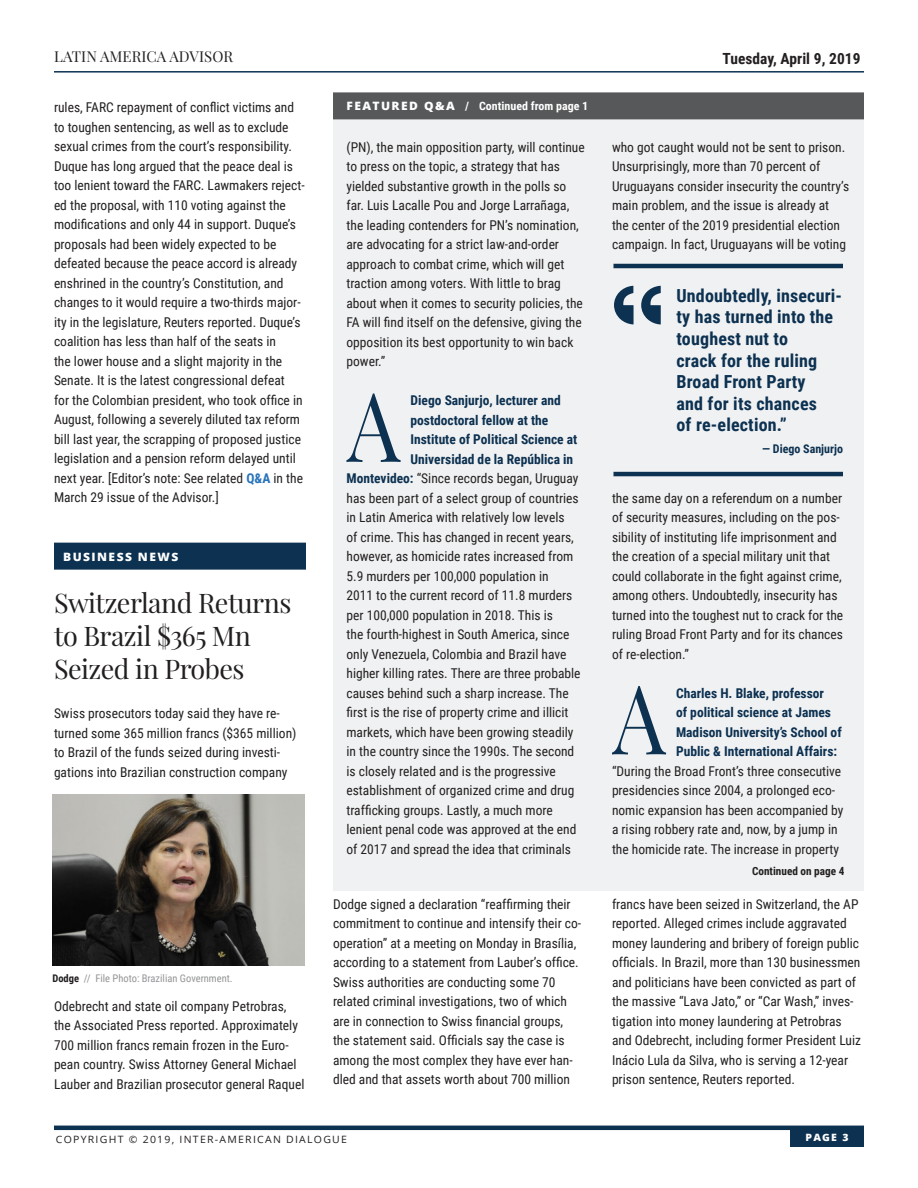
<style>
.page{position:relative;width:918px;height:1188px;background:#fff}
.page>*{position:absolute;margin:0;border:0;box-sizing:border-box;transform-origin:0 0}
.Answer_Text_-_Drop_C{font:96.15px "Playfair Display";color:#0c3151;scale:.88 1}
.Subhead_18pt{font:27px/33px "Playfair Display";letter-spacing:-.02em;color:#231f20}
.New_-_Block_Quote_Te{font:700 18px/21.6px "Roboto Condensed";letter-spacing:.01em;color:#0c3151}
.t1{font:700 15.3px "Roboto Condensed";letter-spacing:.005em;color:#231f20}
.t2{font:15px "Playfair Display";letter-spacing:.005em;color:#231f20}
.Answer_Text_-_Drop_C-2{font:13.5px/19.5px "Roboto Condensed";color:#231f20}
.Main_Body_Text{font:13.5px/19.5px "Roboto Condensed";color:#231f20}
.Subhead_18pt-2{font:13.5px/19.5px "Roboto Condensed";color:#231f20}
.Answer_Text_-_Drop_C-3{font:700 13.5px "Roboto Condensed";color:#0c3151}
.Quote_-_Name{font:700 12px "Roboto Condensed";color:#0c3151}
.Sections_With_Dark_G{font:700 11.55px "Roboto Condensed";color:#fff;scale:1.04 1}
.Sections_-_with_Blue{font:800 11.55px "Open Sans";letter-spacing:.12em;color:#fff;scale:1.04 1}
.Continued_On_Text{font:700 11.25px "Roboto Condensed";color:#231f20}
.Photo_caption{font:10.5px "Roboto Condensed";color:#939598}
.t3{font:10.05px "Open Sans";letter-spacing:.12em;color:#231f20;scale:1.04 1}
.t4{font:800 10.05px "Open Sans";color:#fff;scale:1.04 1}
.s1{font-weight:700;color:#2873ba}
.s2{font-weight:700;color:#231f20}
.s3{font-family:"Open Sans";font-weight:800}
.s4{font-weight:700;color:#0c3151}
</style>
<div class="page">
<hr style="left:54px;top:1126px;width:810px;height:4px;background:#0c3151">
<div style="left:790px;top:1129px;width:74px;height:18px;background:#0c3151"></div>
<hr style="left:54px;top:71px;width:810px;height:2px;background:#0c3151">
<div style="left:54px;top:543px;width:252px;height:27px;background:#0c3151"></div>
<div style="left:333px;top:117px;width:531px;height:774px;background:#f0f1f2"></div>
<div style="left:333px;top:92px;width:531px;height:27px;background:#57585a"></div>
<img style="left:52px;top:794px;width:252px;height:171px">
<hr style="left:614px;top:264px;width:229px;height:4px;background:#0c3151">
<hr style="left:614px;top:472px;width:229px;height:4px;background:#0c3151">
<svg style="left:614px;top:286px;width:20px;height:39px"></svg>
<svg style="left:641px;top:286px;width:20px;height:39px"></svg>
<p class="t2" style="left:54px;top:47px;width:181px">LATIN AMERICA ADVISOR</p>
<p class="Subhead_18pt-2" style="left:54px;top:97px;width:252px">rules, FARC repayment of conflict victims and to toughen sentencing, as well as to exclude sexual crimes from the court’s responsibility.<br>Duque has long argued that the peace deal is too lenient toward the FARC. Lawmakers reject&shy;ed the proposal, with 110 voting against the modifications and only 44 in support. Duque’s proposals had been widely expected to be defeated because the peace accord is already enshrined in the country’s Constitution, and changes to it would require a two-thirds major&shy;ity in the legislature, Reuters reported. Duque’s coalition has less than half of the seats in<br>the lower house and a slight majority in the Senate. It is the latest congressional defeat<br>for the Colombian president, who took office in August, following a severely diluted tax reform bill last year, the scrapping of proposed justice legislation and a pension reform delayed until next year. [Editor’s note: See related <span class="s1">Q&amp;A</span> in the March 29 issue of the Advisor.]</p>
<p class="Sections_-_with_Blue" style="left:63px;top:548px;width:112px">BUSINESS NEWS</p>
<p class="Subhead_18pt" style="left:54px;top:586px;width:239px">Switzerland Returns to Brazil $365 Mn<br>Seized in Probes</p>
<p class="Main_Body_Text" style="left:54px;top:703px;width:244px">Swiss prosecutors today said they have re&shy;turned some 365 million francs ($365 million) to Brazil of the funds seized during investi&shy;gations into Brazilian construction company</p>
<p class="Photo_caption" style="left:52px;top:971px;width:182px"><span class="s2">Dodge</span> // File Photo: Brazilian Government.</p>
<p class="Main_Body_Text" style="left:54px;top:996px;width:252px">Odebrecht and state oil company Petrobras, the Associated Press reported. Approximately 700 million francs remain frozen in the Euro&shy;pean country. Swiss Attorney General Michael Lauber and Brazilian prosecutor general Raquel</p>
<p class="Sections_With_Dark_G" style="left:346px;top:98px;width:234px"><span class="s3">FEATURED Q&amp;A</span> / Continued from page 1</p>
<p class="Answer_Text_-_Drop_C-2" style="left:346px;top:136px;width:240px">(PN), the main opposition party, will continue to press on the topic, a strategy that has yielded substantive growth in the polls so far. Luis Lacalle Pou and Jorge Larrañaga, the leading contenders for PN’s nomination, are advocating for a strict law-and-order approach to combat crime, which will get traction among voters. With little to brag about when it comes to security policies, the FA will find itself on the defensive, giving the opposition its best opportunity to win back power.”</p>
<p class="Answer_Text_-_Drop_C" style="left:347px;top:366px;width:62px">A</p>
<p class="Answer_Text_-_Drop_C-3" style="left:411px;top:391px;width:152px">Diego Sanjurjo, lecturer and</p>
<p class="Answer_Text_-_Drop_C-3" style="left:411px;top:410px;width:139px">postdoctoral fellow at the</p>
<p class="Answer_Text_-_Drop_C-3" style="left:411px;top:430px;width:168px">Institute of Political Science at</p>
<p class="Answer_Text_-_Drop_C-3" style="left:411px;top:449px;width:164px">Universidad de la República in</p>
<p class="Answer_Text_-_Drop_C-2" style="left:346px;top:468px;width:234px"><span class="s4">Montevideo:</span> “Since records began, Uruguay</p>
<p class="Answer_Text_-_Drop_C-2" style="left:346px;top:487px;width:234px">has been part of a select group of countries</p>
<p class="Answer_Text_-_Drop_C-2" style="left:346px;top:507px;width:220px">in Latin America with relatively low levels</p>
<p class="Answer_Text_-_Drop_C-2" style="left:346px;top:526px;width:229px">of crime. This has changed in recent years,</p>
<p class="Answer_Text_-_Drop_C-2" style="left:346px;top:546px;width:228px">however, as homicide rates increased from</p>
<p class="Answer_Text_-_Drop_C-2" style="left:346px;top:565px;width:204px">5.9 murders per 100,000 population in</p>
<p class="Answer_Text_-_Drop_C-2" style="left:346px;top:585px;width:227px">2011 to the current record of 11.8 murders</p>
<p class="Answer_Text_-_Drop_C-2" style="left:346px;top:604px;width:208px">per 100,000 population in 2018. This is</p>
<p class="Answer_Text_-_Drop_C-2" style="left:346px;top:624px;width:224px">the fourth-highest in South America, since</p>
<p class="Answer_Text_-_Drop_C-2" style="left:346px;top:643px;width:221px">only Venezuela, Colombia and Brazil have</p>
<p class="Answer_Text_-_Drop_C-2" style="left:346px;top:663px;width:236px">higher killing rates. There are three probable</p>
<p class="Answer_Text_-_Drop_C-2" style="left:346px;top:682px;width:224px">causes behind such a sharp increase. The</p>
<p class="Answer_Text_-_Drop_C-2" style="left:346px;top:702px;width:224px">first is the rise of property crime and illicit</p>
<p class="Answer_Text_-_Drop_C-2" style="left:346px;top:721px;width:229px">markets, which have been growing steadily</p>
<p class="Answer_Text_-_Drop_C-2" style="left:346px;top:741px;width:229px">in the country since the 1990s. The second</p>
<p class="Answer_Text_-_Drop_C-2" style="left:346px;top:760px;width:211px">is closely related and is the progressive</p>
<p class="Answer_Text_-_Drop_C-2" style="left:346px;top:780px;width:229px">establishment of organized crime and drug</p>
<p class="Answer_Text_-_Drop_C-2" style="left:346px;top:799px;width:208px">trafficking groups. Lastly, a much more</p>
<p class="Answer_Text_-_Drop_C-2" style="left:346px;top:819px;width:231px">lenient penal code was approved at the end</p>
<p class="Answer_Text_-_Drop_C-2" style="left:346px;top:838px;width:226px">of 2017 and spread the idea that criminals</p>
<p class="t1" style="left:722px;top:47px;width:140px">Tuesday, April 9, 2019</p>
<p class="Answer_Text_-_Drop_C-2" style="left:612px;top:136px;width:239px">who got caught would not be sent to prison.<br>Unsurprisingly, more than 70 percent of Uruguayans consider insecurity the country’s main problem, and the issue is already at the center of the 2019 presidential election campaign. In fact, Uruguayans will be voting</p>
<p class="New_-_Block_Quote_Te" style="left:676px;top:284px;width:167px">Undoubtedly, insecuri&shy;ty has turned into the toughest nut to<br>crack for the ruling<br>Broad Front Party<br>and for its chances<br>of re-election.”</p>
<p class="Quote_-_Name" style="left:762px;top:440px;width:82px">— Diego Sanjurjo</p>
<p class="Answer_Text_-_Drop_C-2" style="left:612px;top:487px;width:233px">the same day on a referendum on a number of security measures, including on the pos&shy;sibility of instituting life imprisonment and the creation of a special military unit that could collaborate in the fight against crime, among others. Undoubtedly, insecurity has turned into the toughest nut to crack for the ruling Broad Front Party and for its chances of re-election.”</p>
<p class="Answer_Text_-_Drop_C" style="left:613px;top:658px;width:62px">A</p>
<p class="Answer_Text_-_Drop_C-3" style="left:676px;top:683px;width:149px">Charles H. Blake, professor</p>
<p class="Answer_Text_-_Drop_C-3" style="left:676px;top:703px;width:156px">of political science at James</p>
<p class="Answer_Text_-_Drop_C-3" style="left:676px;top:722px;width:167px">Madison University’s School of</p>
<p class="Answer_Text_-_Drop_C-3" style="left:676px;top:742px;width:163px">Public &amp; International Affairs:</p>
<p class="Answer_Text_-_Drop_C-2" style="left:612px;top:760px;width:231px">“During the Broad Front’s three consecutive</p>
<p class="Answer_Text_-_Drop_C-2" style="left:612px;top:780px;width:225px">presidencies since 2004, a prolonged eco-</p>
<p class="Answer_Text_-_Drop_C-2" style="left:612px;top:799px;width:233px">nomic expansion has been accompanied by</p>
<p class="Answer_Text_-_Drop_C-2" style="left:612px;top:819px;width:227px">a rising robbery rate and, now, by a jump in</p>
<p class="Answer_Text_-_Drop_C-2" style="left:612px;top:838px;width:229px">the homicide rate. The increase in property</p>
<p class="Continued_On_Text" style="left:752px;top:864px;width:94px">Continued on page 4</p>
<p class="Main_Body_Text" style="left:333px;top:894px;width:250px">Dodge signed a declaration “reaffirming their commitment to continue and intensify their co&shy;operation” at a meeting on Monday in Brasília, according to a statement from Lauber’s office.<br>Swiss authorities are conducting some 70 related criminal investigations, two of which are in connection to Swiss financial groups, the statement said. Officials say the case is among the most complex they have ever han&shy;dled and that assets worth about 700 million</p>
<p class="Main_Body_Text" style="left:612px;top:894px;width:251px">francs have been seized in Switzerland, the AP reported. Alleged crimes include aggravated money laundering and bribery of foreign public officials. In Brazil, more than 130 businessmen and politicians have been convicted as part of the massive “Lava Jato,” or “Car Wash,” inves&shy;tigation into money laundering at Petrobras and Odebrecht, including former President Luiz Inácio Lula da Silva, who is serving a 12-year prison sentence, Reuters reported.</p>
<p class="t3" style="left:56px;top:1132px;width:281px">COPYRIGHT © 2019, INTER-AMERICAN DIALOGUE</p>
<p class="t4" style="left:806px;top:1129px;width:43px">PAGE 3</p>
</div>
